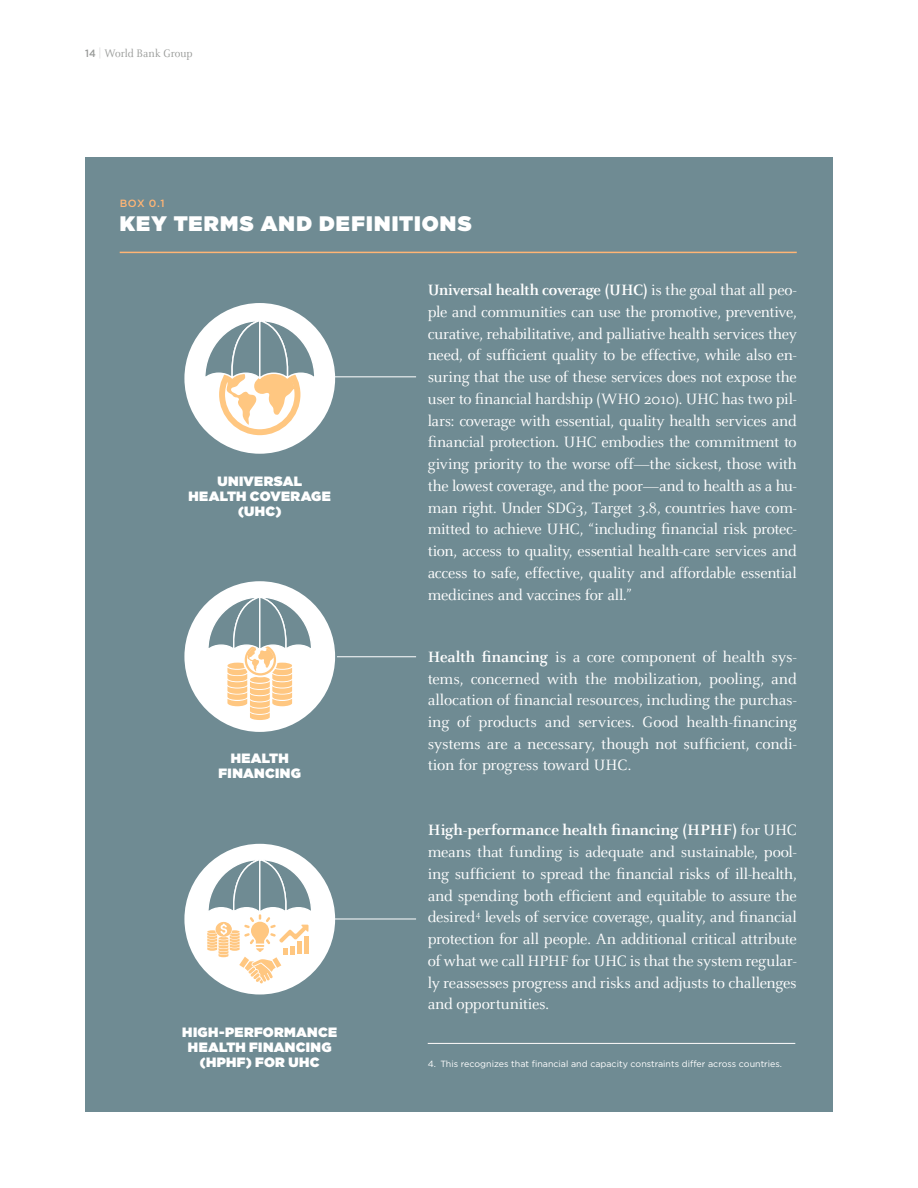
<style>
.page{position:relative;width:918px;height:1188px;background:#fff}
.page>*{position:absolute;margin:0;border:0;box-sizing:border-box;transform-origin:0 0}
.t1{font:900 21px "Gotham";letter-spacing:.06em;color:#fff}
.t2{font:16.5px/21.8px "Celeste";letter-spacing:-.015em;color:#fff;text-align:justify}
.t3{font:900 13.5px/15px "Gotham";letter-spacing:.025em;color:#fff;text-align:center}
.t4{font:12px "Celeste";letter-spacing:-.005em;color:#999b99;scale:.94 1}
.t5{font:500 10.5px "Gotham";color:#ffb575}
.t6{font:9px "Gotham";color:#fff}
.s1{font-family:"Gotham";font-weight:500;font-size:10.5px}
.s2{font-family:"Gotham";font-weight:100}
.s3{font-weight:700}
</style>
<div class="page">
<div style="left:85px;top:158px;width:748px;height:954px;background:#6f8b93"></div>
<div style="left:184px;top:303px;width:151px;height:151px;background:#fff;border-radius:50%"></div>
<div style="left:184px;top:581px;width:151px;height:151px;background:#fff;border-radius:50%"></div>
<div style="left:184px;top:844px;width:151px;height:151px;background:#fff;border-radius:50%"></div>
<hr style="left:327px;top:377px;width:89px;height:1px;background:#fff">
<hr style="left:337px;top:657px;width:79px;height:1px;background:#fff">
<hr style="left:327px;top:919px;width:89px;height:1px;background:#fff">
<hr style="left:120px;top:252px;width:677px;height:1px;background:#ffb575">
<hr style="left:428px;top:1043px;width:367px;height:1px;background:#fff">
<div style="left:219px;top:354px;width:81px;height:81px;border:6px solid #ffc781;border-radius:50%"></div>
<svg style="left:207px;top:595px;width:106px;height:125px"></svg>
<svg style="left:203px;top:319px;width:113px;height:106px"></svg>
<svg style="left:207px;top:858px;width:106px;height:126px"></svg>
<p class="t4" style="left:85px;top:48px;width:116px"><span class="s1">14</span> <span class="s2">|</span> World Bank Group</p>
<p class="t5" style="left:120px;top:197px;width:46px">BOX 0.1</p>
<p class="t1" style="left:120px;top:211px;width:353px">KEY TERMS AND DEFINITIONS</p>
<p class="t3" style="left:189px;top:473px;width:144px">UNIVERSAL<br>HEALTH COVERAGE (UHC)</p>
<p class="t3" style="left:219px;top:751px;width:84px">HEALTH<br>FINANCING</p>
<p class="t3" style="left:182px;top:1025px;width:156px">HIGH-PERFORMANCE<br>HEALTH FINANCING (HPHF) FOR UHC</p>
<p class="t2" style="left:428px;top:280px;width:371px"><span class="s3">Universal health coverage (UHC)</span> is the goal that all peo&shy;ple and communities can use the promotive, preventive, curative, rehabilitative, and palliative health services they need, of sufficient quality to be effective, while also en&shy;suring that the use of these services does not expose the user to financial hardship (WHO 2010). UHC has two pil&shy;lars: coverage with essential, quality health services and financial protection. UHC embodies the commitment to giving priority to the worse off—the sickest, those with the lowest coverage, and the poor—and to health as a hu&shy;man right. Under SDG3, Target 3.8, countries have com&shy;mitted to achieve UHC, “including financial risk protec&shy;tion, access to quality, essential health-care services and access to safe, effective, quality and affordable essential medicines and vaccines for all.”</p>
<p class="t2" style="left:428px;top:646px;width:371px"><span class="s3">Health financing</span> is a core component of health sys&shy;tems, concerned with the mobilization, pooling, and allocation of financial resources, including the purchas&shy;ing of products and services. Good health-financing systems are a necessary, though not sufficient, condi&shy;tion for progress toward UHC.</p>
<p class="t2" style="left:428px;top:820px;width:371px"><span class="s3">High-performance health financing (HPHF)</span> for UHC means that funding is adequate and sustainable, pool&shy;ing sufficient to spread the financial risks of ill-health, and spending both efficient and equitable to assure the desired<sup>4</sup> levels of service coverage, quality, and financial protection for all people. An additional critical attribute of what we call HPHF for UHC is that the system regular&shy;ly reassesses progress and risks and adjusts to challenges and opportunities.</p>
<p class="t6" style="left:428px;top:1058px;width:356px">4. This recognizes that financial and capacity constraints differ across countries.</p>
</div>
